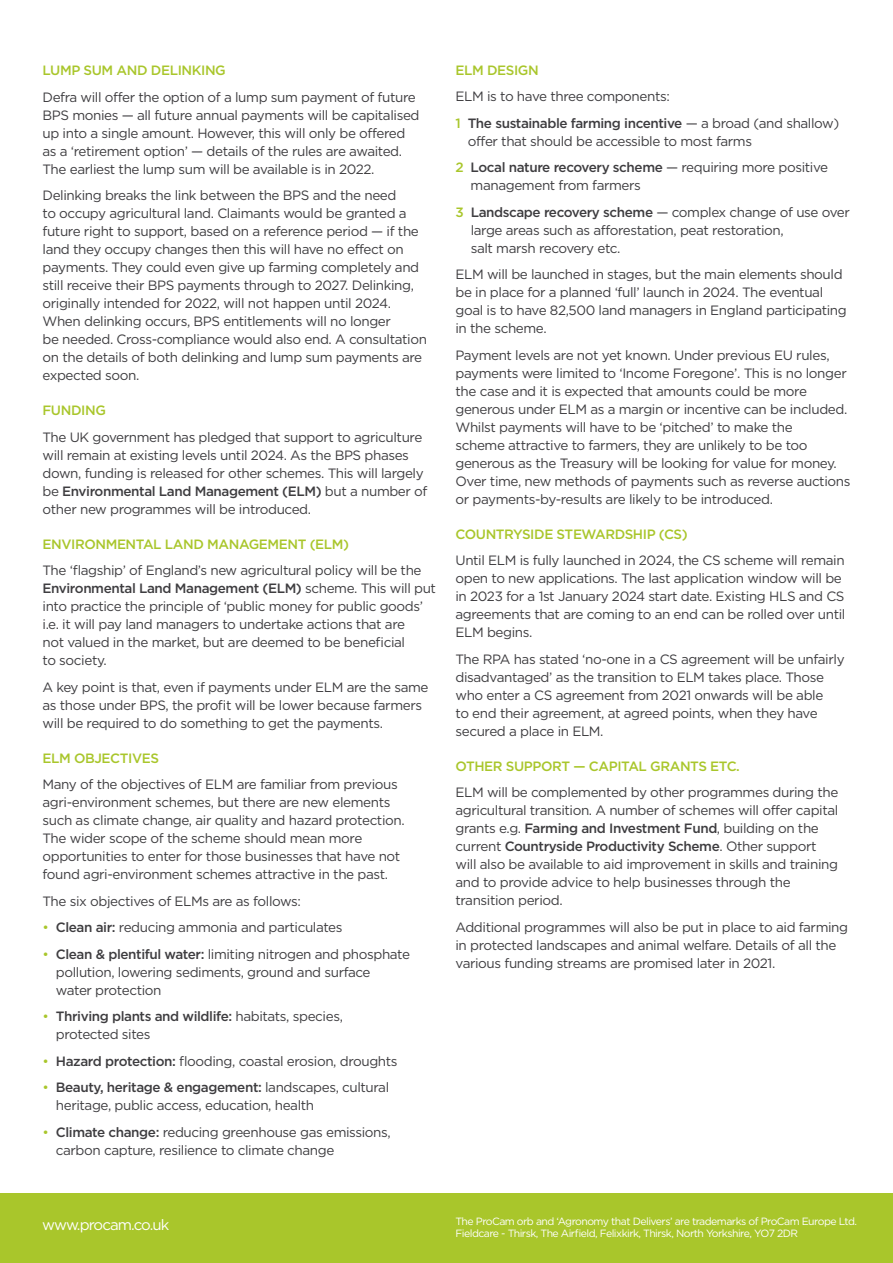
<style>
.page{position:relative;width:893px;height:1263px;background:#fff}
.page>*{position:absolute;margin:0;border:0;box-sizing:border-box;transform-origin:0 0}
.t1{font:15px "Gotham";letter-spacing:-.06em;color:#fff}
.t2{font:13.5px/18px "Gotham";letter-spacing:-.03em;color:#3e3d40}
.t3{font:500 13.5px "Gotham";letter-spacing:-.03em;color:#a9c62b}
.t4{font:10.5px "Gotham";letter-spacing:-.05em;color:#fff}
.s1{font-weight:500}
.s2{color:#a9c62b}
.s3{font-weight:500;color:#a9c62b}
</style>
<div class="page">
<div style="left:0;top:1193px;width:893px;height:70px;background:#a9c62b"></div>
<p class="t3" style="left:43px;top:63px;width:185px">LUMP SUM AND DELINKING</p>
<p class="t2" style="left:43px;top:88px;width:379px">Defra will offer the option of a lump sum payment of future BPS monies — all future annual payments will be capitalised up into a single amount. However, this will only be offered as a ‘retirement option’ — details of the rules are awaited.<br>The earliest the lump sum will be available is in 2022.</p>
<p class="t2" style="left:43px;top:186px;width:386px">Delinking breaks the link between the BPS and the need<br>to occupy agricultural land. Claimants would be granted a future right to support, based on a reference period — if the land they occupy changes then this will have no effect on payments. They could even give up farming completely and still receive their BPS payments through to 2027. Delinking, originally intended for 2022, will not happen until 2024.<br>When delinking occurs, BPS entitlements will no longer<br>be needed. Cross-compliance would also end. A consultation on the details of both delinking and lump sum payments are expected soon.</p>
<p class="t3" style="left:43px;top:403px;width:65px">FUNDING</p>
<p class="t2" style="left:43px;top:427px;width:387px">The UK government has pledged that support to agriculture will remain at existing levels until 2024. As the BPS phases down, funding is released for other schemes. This will largely be <span class="s1">Environmental Land Management (ELM)</span> but a number of other new programmes will be introduced.</p>
<p class="t3" style="left:43px;top:536px;width:308px">ENVIRONMENTAL LAND MANAGEMENT (ELM)</p>
<p class="t2" style="left:43px;top:561px;width:395px">The ‘flagship’ of England’s new agricultural policy will be the <span class="s1">Environmental Land Management (ELM)</span> scheme. This will put into practice the principle of ‘public money for public goods’ i.e. it will pay land managers to undertake actions that are<br>not valued in the market, but are deemed to be beneficial<br>to society.</p>
<p class="t2" style="left:43px;top:677px;width:387px">A key point is that, even if payments under ELM are the same as those under BPS, the profit will be lower because farmers will be required to do something to get the payments.</p>
<p class="t3" style="left:43px;top:750px;width:118px">ELM OBJECTIVES</p>
<p class="t2" style="left:43px;top:775px;width:364px">Many of the objectives of ELM are familiar from previous agri-environment schemes, but there are new elements such as climate change, air quality and hazard protection.<br>The wider scope of the scheme should mean more opportunities to enter for those businesses that have not found agri-environment schemes attractive in the past.</p>
<p class="t2" style="left:43px;top:891px;width:260px">The six objectives of ELMs are as follows:</p>
<p class="t2" style="left:43px;top:918px;width:302px"><span class="s2">•</span> <span class="s1">Clean air:</span> reducing ammonia and particulates</p>
<p class="t2" style="left:56px;top:944px;width:356px;text-indent:-13px"><span class="s2">•</span> <span class="s1">Clean &amp; plentiful water:</span> limiting nitrogen and phosphate pollution, lowering sediments, ground and surface water protection</p>
<p class="t2" style="left:56px;top:1007px;width:289px;text-indent:-13px"><span class="s2">•</span> <span class="s1">Thriving plants and wildlife:</span> habitats, species, protected sites</p>
<p class="t2" style="left:43px;top:1051px;width:357px"><span class="s2">•</span> <span class="s1">Hazard protection:</span> flooding, coastal erosion, droughts</p>
<p class="t2" style="left:56px;top:1078px;width:335px;text-indent:-13px"><span class="s2">•</span> <span class="s1">Beauty, heritage &amp; engagement:</span> landscapes, cultural heritage, public access, education, health</p>
<p class="t2" style="left:56px;top:1122px;width:336px;text-indent:-13px"><span class="s2">•</span> <span class="s1">Climate change:</span> reducing greenhouse gas emissions, carbon capture, resilience to climate change</p>
<p class="t3" style="left:455px;top:62px;width:85px">ELM DESIGN</p>
<p class="t2" style="left:455px;top:83px;width:385px;line-height:26.5px">ELM is to have three components:<br><span class="s3">1</span> <span class="s1">The sustainable farming incentive</span> — a broad (and shallow)</p>
<p class="t2" style="left:455px;top:128px;width:374px;line-height:26.5px;text-indent:12px">offer that should be accessible to most farms<br><span class="s3">2</span> <span class="s1">Local nature recovery scheme</span> — requiring more positive</p>
<p class="t2" style="left:455px;top:172px;width:396px;line-height:26.5px;text-indent:15px">management from farmers<br><span class="s3">3</span> <span class="s1">Landscape recovery scheme</span> — complex change of use over</p>
<p class="t2" style="left:471px;top:221px;width:314px">large areas such as afforestation, peat restoration, salt marsh recovery etc.</p>
<p class="t2" style="left:455px;top:265px;width:393px">ELM will be launched in stages, but the main elements should be in place for a planned ‘full’ launch in 2024. The eventual goal is to have 82,500 land managers in England participating in the scheme.</p>
<p class="t2" style="left:455px;top:346px;width:396px">Payment levels are not yet known. Under previous EU rules, payments were limited to ‘Income Foregone’. This is no longer the case and it is expected that amounts could be more generous under ELM as a margin or incentive can be included.<br>Whilst payments will have to be ‘pitched’ to make the<br>scheme attractive to farmers, they are unlikely to be too generous as the Treasury will be looking for value for money.<br>Over time, new methods of payments such as reverse auctions or payments-by-results are likely to be introduced.</p>
<p class="t3" style="left:455px;top:526px;width:234px">COUNTRYSIDE STEWARDSHIP (CS)</p>
<p class="t2" style="left:455px;top:551px;width:391px">Until ELM is fully launched in 2024, the CS scheme will remain open to new applications. The last application window will be in 2023 for a 1st January 2024 start date. Existing HLS and CS agreements that are coming to an end can be rolled over until ELM begins.</p>
<p class="t2" style="left:455px;top:650px;width:391px">The RPA has stated ‘no-one in a CS agreement will be unfairly disadvantaged’ as the transition to ELM takes place. Those who enter a CS agreement from 2021 onwards will be able<br>to end their agreement, at agreed points, when they have secured a place in ELM.</p>
<p class="t3" style="left:455px;top:758px;width:286px">OTHER SUPPORT — CAPITAL GRANTS ETC.</p>
<p class="t2" style="left:455px;top:783px;width:384px">ELM will be complemented by other programmes during the agricultural transition. A number of schemes will offer capital grants e.g. <span class="s1">Farming and Investment Fund</span>, building on the current <span class="s1">Countryside Productivity Scheme</span>. Other support will also be available to aid improvement in skills and training and to provide advice to help businesses through the transition period.</p>
<p class="t2" style="left:455px;top:918px;width:394px">Additional programmes will also be put in place to aid farming in protected landscapes and animal welfare. Details of all the various funding streams are promised later in 2021.</p>
<p class="t1" style="left:42px;top:1217px;width:129px">www.procam.co.uk</p>
<p class="t4" style="left:455px;top:1215px;width:403px">The ProCam orb and ‘Agronomy that Delivers’ are trademarks of ProCam Europe Ltd.</p>
<p class="t4" style="left:455px;top:1227px;width:344px">Fieldcare - Thirsk, The Airfield, Felixkirk, Thirsk, North Yorkshire, YO7 2DR</p>
</div>
